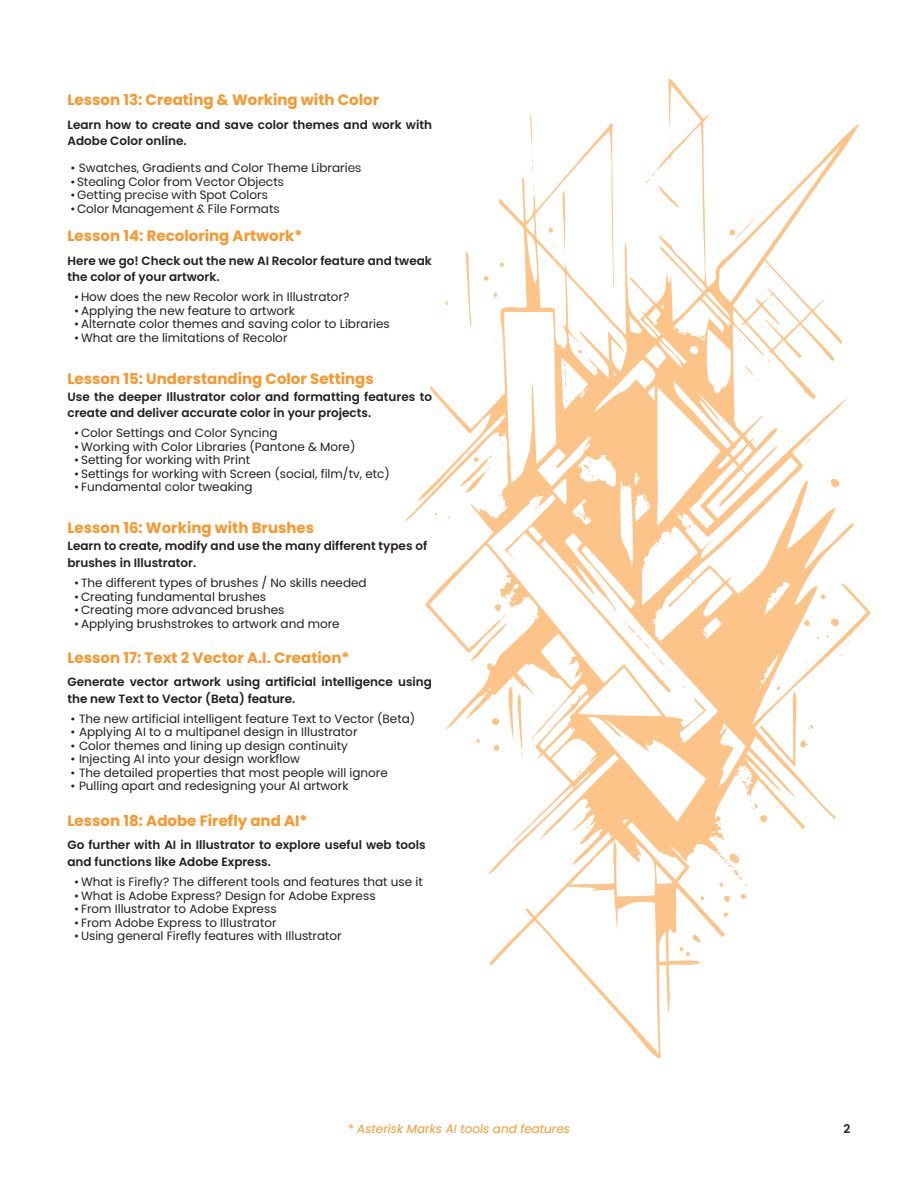
<style>
.page{position:relative;width:918px;height:1188px;background:#fff}
.page>*{position:absolute;margin:0;border:0;box-sizing:border-box;transform-origin:0 0}
.Description__Lesson{font:700 15px "Poppins";color:#f7972d}
.Header__Lesson_Header_Space{font:700 15px "Poppins";color:#f7972d}
.t1{font:12px "Poppins";color:#231f20}
.Description__Lesson-2{font:600 12px/16.5px "Poppins";color:#231f20}
.t2{font:italic 12px "Poppins";color:#f7972d}
</style>
<div class="page">
<svg style="left:405px;top:78px;width:466px;height:981px"></svg>
<svg style="left:718px;top:445px;width:59px;height:62px"></svg>
<svg style="left:466px;top:249px;width:7px;height:78px"></svg>
<svg style="left:828px;top:479px;width:14px;height:10px"></svg>
<svg style="left:830px;top:617px;width:9px;height:11px"></svg>
<svg style="left:722px;top:895px;width:9px;height:7px"></svg>
<svg style="left:530px;top:114px;width:2px;height:28px"></svg>
<svg style="left:804px;top:620px;width:6px;height:6px"></svg>
<svg style="left:740px;top:893px;width:6px;height:7px"></svg>
<svg style="left:483px;top:275px;width:6px;height:7px"></svg>
<svg style="left:723px;top:911px;width:6px;height:7px"></svg>
<svg style="left:548px;top:228px;width:6px;height:5px"></svg>
<svg style="left:820px;top:594px;width:7px;height:5px"></svg>
<svg style="left:493px;top:292px;width:5px;height:6px"></svg>
<svg style="left:499px;top:262px;width:5px;height:5px"></svg>
<svg style="left:700px;top:896px;width:5px;height:4px"></svg>
<svg style="left:679px;top:935px;width:22px;height:24px"></svg>
<svg style="left:475px;top:738px;width:5px;height:5px"></svg>
<svg style="left:445px;top:301px;width:3px;height:5px"></svg>
<svg style="left:505px;top:844px;width:6px;height:6px"></svg>
<svg style="left:729px;top:207px;width:37px;height:34px"></svg>
<svg style="left:646px;top:172px;width:33px;height:36px"></svg>
<svg style="left:688px;top:577px;width:5px;height:4px"></svg>
<svg style="left:531px;top:736px;width:3px;height:4px"></svg>
<svg style="left:533px;top:616px;width:4px;height:5px"></svg>
<svg style="left:716px;top:852px;width:32px;height:35px"></svg>
<svg style="left:745px;top:365px;width:14px;height:16px"></svg>
<svg style="left:492px;top:686px;width:31px;height:70px"></svg>
<svg style="left:460px;top:454px;width:40px;height:42px"></svg>
<svg style="left:714px;top:838px;width:11px;height:2px"></svg>
<svg style="left:719px;top:822px;width:3px;height:4px"></svg>
<svg style="left:747px;top:796px;width:20px;height:26px"></svg>
<svg style="left:586px;top:803px;width:4px;height:6px"></svg>
<svg style="left:741px;top:768px;width:11px;height:18px"></svg>
<svg style="left:504px;top:576px;width:3px;height:7px"></svg>
<svg style="left:805px;top:434px;width:10px;height:10px"></svg>
<svg style="left:470px;top:594px;width:43px;height:67px"></svg>
<svg style="left:532px;top:148px;width:1px;height:25px"></svg>
<svg style="left:568px;top:721px;width:6px;height:9px"></svg>
<svg style="left:760px;top:679px;width:54px;height:87px"></svg>
<svg style="left:628px;top:625px;width:7px;height:8px"></svg>
<svg style="left:637px;top:635px;width:33px;height:37px"></svg>
<svg style="left:578px;top:344px;width:4px;height:10px"></svg>
<svg style="left:683px;top:518px;width:11px;height:10px"></svg>
<svg style="left:637px;top:860px;width:5px;height:3px"></svg>
<svg style="left:576px;top:770px;width:6px;height:6px"></svg>
<svg style="left:698px;top:335px;width:7px;height:4px"></svg>
<svg style="left:583px;top:461px;width:14px;height:22px"></svg>
<svg style="left:564px;top:363px;width:3px;height:24px"></svg>
<svg style="left:721px;top:423px;width:5px;height:6px"></svg>
<svg style="left:770px;top:589px;width:11px;height:14px"></svg>
<svg style="left:643px;top:496px;width:6px;height:11px"></svg>
<svg style="left:579px;top:514px;width:8px;height:6px"></svg>
<p class="Description__Lesson" style="left:68px;top:91px;width:313px">Lesson 13: Creating &amp; Working with Color</p>
<p class="Description__Lesson-2" style="left:68px;top:116px;width:366px">Learn how to create and save color themes and work with<br>Adobe Color online.</p>
<p class="t1" style="left:70px;top:161px;width:293px">• Swatches, Gradients and Color Theme Libraries</p>
<p class="t1" style="left:70px;top:174px;width:215px">• Stealing Color from Vector Objects</p>
<p class="t1" style="left:70px;top:188px;width:199px">•Getting precise with Spot Colors</p>
<p class="t1" style="left:70px;top:201px;width:211px">•Color Management &amp; File Formats</p>
<p class="Header__Lesson_Header_Space" style="left:68px;top:227px;width:236px">Lesson 14: Recoloring Artwork*</p>
<p class="Description__Lesson-2" style="left:68px;top:252px;width:366px">Here we go! Check out the new AI Recolor feature and tweak the color of your artwork.</p>
<p class="t1" style="left:74px;top:290px;width:277px">•How does the new Recolor work in Illustrator?</p>
<p class="t1" style="left:74px;top:304px;width:222px">•Applying the new feature to artwork</p>
<p class="t1" style="left:74px;top:317px;width:317px">•Alternate color themes and saving color to Libraries</p>
<p class="t1" style="left:74px;top:331px;width:215px">•What are the limitations of Recolor</p>
<p class="Description__Lesson" style="left:68px;top:370px;width:308px">Lesson 15: Understanding Color Settings</p>
<p class="Description__Lesson-2" style="left:68px;top:388px;width:366px">Use the deeper Illustrator color and formatting features to create and deliver accurate color in your projects.</p>
<p class="t1" style="left:74px;top:426px;width:205px">•Color Settings and Color Syncing</p>
<p class="t1" style="left:74px;top:440px;width:283px">•Working with Color Libraries (Pantone &amp; More)</p>
<p class="t1" style="left:74px;top:453px;width:177px">• Setting for working with Print</p>
<p class="t1" style="left:74px;top:467px;width:317px">• Settings for working with Screen (social, film/tv, etc)</p>
<p class="t1" style="left:74px;top:480px;width:180px">• Fundamental color tweaking</p>
<p class="Description__Lesson" style="left:68px;top:519px;width:248px">Lesson 16: Working with Brushes</p>
<p class="Description__Lesson-2" style="left:68px;top:538px;width:361px">Learn to create, modify and use the many different types of brushes in Illustrator.</p>
<p class="t1" style="left:74px;top:576px;width:294px">• The different types of brushes / No skills needed</p>
<p class="t1" style="left:74px;top:589px;width:193px">•Creating fundamental brushes</p>
<p class="t1" style="left:74px;top:603px;width:212px">•Creating more advanced brushes</p>
<p class="t1" style="left:74px;top:616px;width:267px">•Applying brushstrokes to artwork and more</p>
<p class="Description__Lesson" style="left:67px;top:649px;width:284px">Lesson 17: Text 2 Vector A.I. Creation*</p>
<p class="Description__Lesson-2" style="left:67px;top:674px;width:366px">Generate vector artwork using artificial intelligence using the new Text to Vector (Beta) feature.</p>
<p class="t1" style="left:70px;top:712px;width:346px">• The new artificial intelligent feature Text to Vector (Beta)</p>
<p class="t1" style="left:70px;top:725px;width:289px">• Applying AI to a multipanel design in Illustrator</p>
<p class="t1" style="left:70px;top:739px;width:279px">• Color themes and lining up design continuity</p>
<p class="t1" style="left:70px;top:752px;width:231px">• Injecting AI into your design workflow</p>
<p class="t1" style="left:70px;top:766px;width:319px">• The detailed properties that most people will ignore</p>
<p class="t1" style="left:70px;top:779px;width:280px">• Pulling apart and redesigning your AI artwork</p>
<p class="Description__Lesson" style="left:68px;top:812px;width:242px">Lesson 18: Adobe Firefly and AI*</p>
<p class="Description__Lesson-2" style="left:68px;top:837px;width:360px">Go further with AI in Illustrator to explore useful web tools and functions like Adobe Express.</p>
<p class="t1" style="left:74px;top:875px;width:350px">•What is Firefly? The different tools and features that use it</p>
<p class="t1" style="left:74px;top:888px;width:303px">•What is Adobe Express? Design for Adobe Express</p>
<p class="t1" style="left:74px;top:902px;width:204px">• From Illustrator to Adobe Express</p>
<p class="t1" style="left:74px;top:915px;width:204px">• From Adobe Express to Illustrator</p>
<p class="t1" style="left:74px;top:929px;width:269px">•Using general Firefly features with Illustrator</p>
<p class="t2" style="left:348px;top:1122px;width:224px">* Asterisk Marks AI tools and features</p>
<p class="Description__Lesson-2" style="left:844px;top:1121px;width:8px">2</p>
</div>
